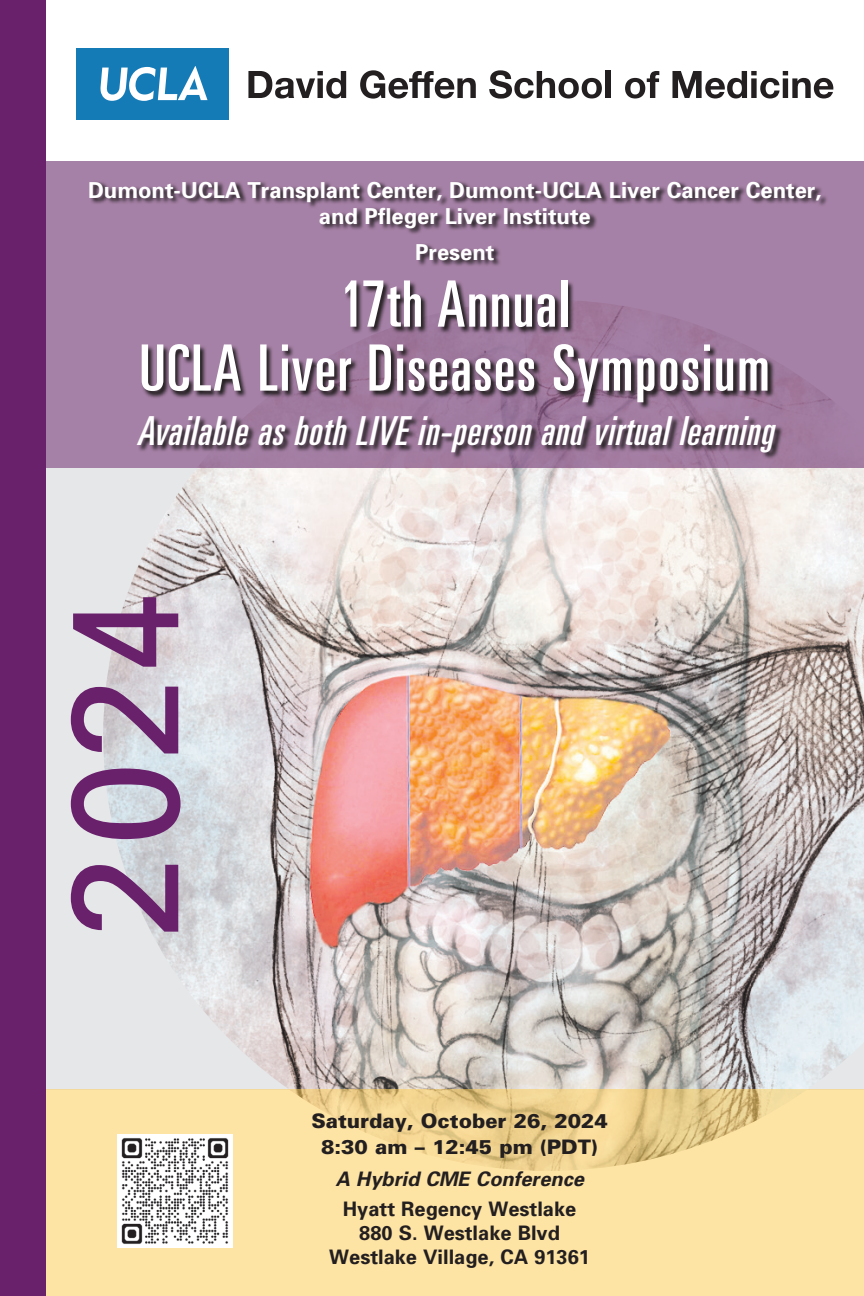
<style>
.page{position:relative;width:864px;height:1296px;background:#fff}
.page>*{position:absolute;margin:0;border:0;box-sizing:border-box;transform-origin:0 0}
.t1{font:152px "Univers";color:#6a216c}
.t2{font:ultra-condensed 64px/64px "Univers";letter-spacing:.025em;color:#fff;text-align:center}
.t3{font:italic ultra-condensed 40px "Univers";color:#fff}
.t4{font:700 22px/26px "Univers";color:#fff;text-align:center}
.address{font:700 20px "Univers";color:#231f20}
.address-2{font:900 20px "Univers";color:#231f20}
.address-3{font:italic 700 20px "Univers";color:#231f20}
</style>
<div class="page">
<div style="left:46px;top:468px;width:818px;height:622px;background:#e6e7e9"></div>
<img style="left:103px;top:468px;width:761px;height:622px">
<svg style="left:46px;top:1090px;width:818px;height:206px;background:#fae0a0"></svg>
<div style="left:0;top:162px;width:864px;height:306px;background:#a681a7"></div>
<svg style="left:139px;top:282px;width:645px;height:178px"></svg>
<svg style="left:91px;top:181px;width:736px;height:85px"></svg>
<div style="left:0;top:0;width:46px;height:1296px;background:#6a216c"></div>
<div style="left:76px;top:48px;width:153px;height:72px;background:#157bb7"></div>
<svg style="left:100px;top:66px;width:108px;height:35px"></svg>
<svg style="left:248px;top:71px;width:98px;height:28px"></svg>
<svg style="left:360px;top:70px;width:116px;height:29px"></svg>
<svg style="left:489px;top:70px;width:113px;height:29px"></svg>
<div style="left:606px;top:71px;width:5px;height:27px;background:#231f20"></div>
<svg style="left:625px;top:71px;width:34px;height:27px"></svg>
<svg style="left:672px;top:71px;width:161px;height:28px"></svg>
<img style="left:118px;top:1135px;width:114px;height:113px">
<p class="t4" style="left:88px;top:176px;width:735px">Dumont-UCLA Transplant Center, Dumont-UCLA Liver Cancer Center, and Pfleger Liver Institute</p>
<p class="t4" style="left:415px;top:238px;width:81px">Present</p>
<p class="t2" style="left:140px;top:272px;width:632px">17th Annual<br>UCLA Liver Diseases Symposium</p>
<p class="t3" style="left:136px;top:408px;width:648px">AvailableasbothLIVEin-personandvirtuallearning</p>
<p class="t1" style="left:30px;top:940px;width:349px;rotate:-90deg">2024</p>
<p class="address-2" style="left:311px;top:1108px;width:298px">Saturday, October 26, 2024</p>
<p class="address-2" style="left:321px;top:1134px;width:278px">8:30 am – 12:45 pm (PDT)</p>
<p class="address-3" style="left:335px;top:1166px;width:250px">A Hybrid CME Conference</p>
<p class="address" style="left:343px;top:1196px;width:235px">Hyatt Regency Westlake</p>
<p class="address" style="left:359px;top:1220px;width:202px">880 S. Westlake Blvd</p>
<p class="address" style="left:329px;top:1244px;width:262px">Westlake Village, CA 91361</p>
</div>
